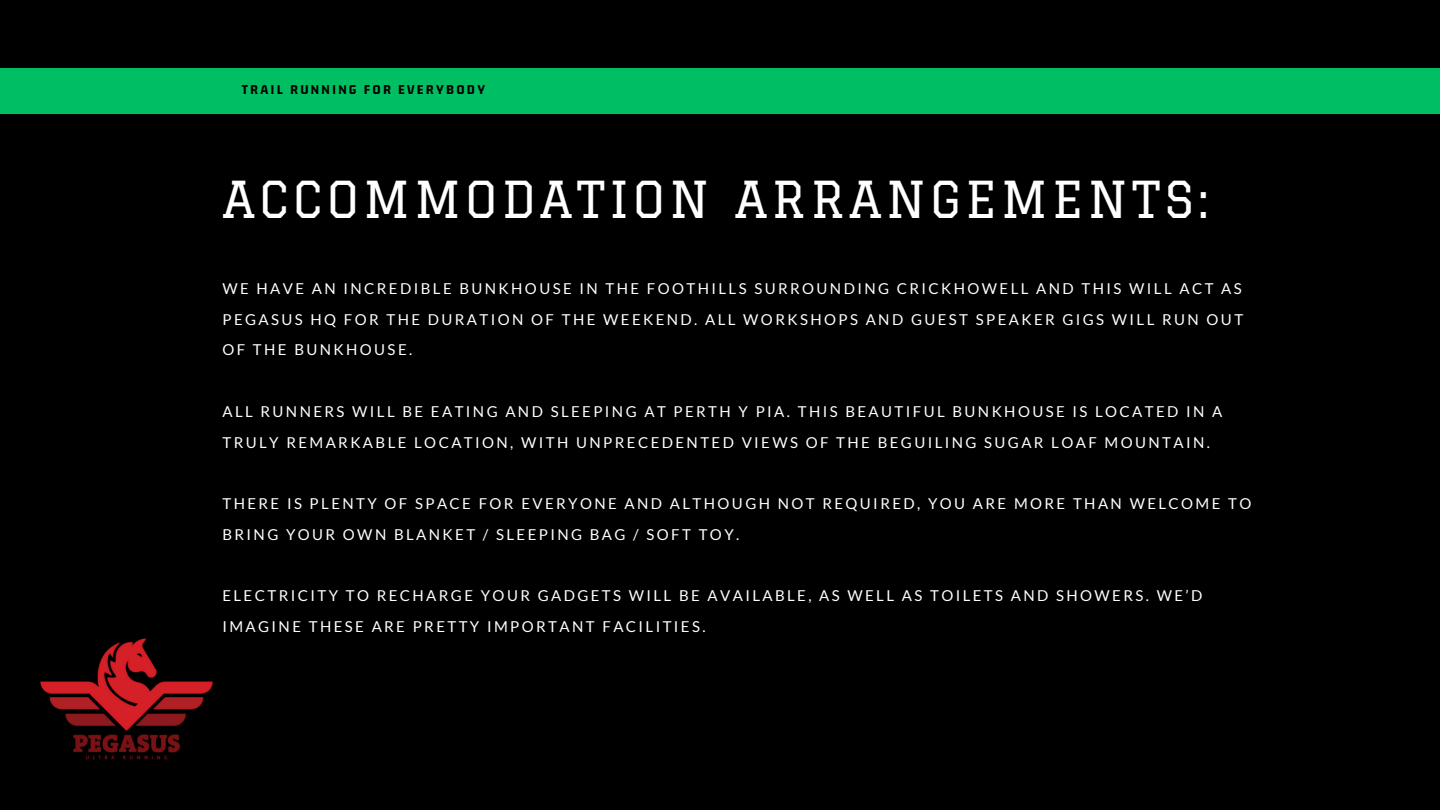
<style>
.page{position:relative;width:1440px;height:810px;background:#000}
.page>*{position:absolute;margin:0;border:0;box-sizing:border-box;transform-origin:0 0}
.t1{font:49.8px "Graduate";letter-spacing:.08em;color:#fff}
.t2{font:15px/30.8px "Lato";letter-spacing:.16em;color:#fff}
.t3{font:800 14.2px "Gemunu Libre";letter-spacing:.16em;color:#000}
</style>
<div class="page">
<div style="left:0;top:68px;width:1440px;height:46px;background:#00bf63"></div>
<img style="left:40px;top:638px;width:173px;height:122px">
<p class="t3" style="left:242px;top:82px;width:245px">TRAIL RUNNING FOR EVERYBODY</p>
<h1 class="t1" style="left:222px;top:170px;width:987px">ACCOMMODATION ARRANGEMENTS:</h1>
<p class="t2" style="left:222px;top:273px;width:1022px;text-align:justify">WE HAVE AN INCREDIBLE BUNKHOUSE IN THE FOOTHILLS SURROUNDING CRICKHOWELL AND THIS WILL ACT AS PEGASUS HQ FOR THE DURATION OF THE WEEKEND. ALL WORKSHOPS AND GUEST SPEAKER GIGS WILL RUN OUT OF THE BUNKHOUSE.</p>
<p class="t2" style="left:222px;top:396px;width:1002px">ALL RUNNERS WILL BE EATING AND SLEEPING AT PERTH Y PIA. THIS BEAUTIFUL BUNKHOUSE IS LOCATED IN A<br>TRULY REMARKABLE LOCATION, WITH UNPRECEDENTED VIEWS OF THE BEGUILING SUGAR LOAF MOUNTAIN.</p>
<p class="t2" style="left:222px;top:488px;width:1031px">THERE IS PLENTY OF SPACE FOR EVERYONE AND ALTHOUGH NOT REQUIRED, YOU ARE MORE THAN WELCOME TO<br>BRING YOUR OWN BLANKET / SLEEPING BAG / SOFT TOY.</p>
<p class="t2" style="left:222px;top:580px;width:981px">ELECTRICITY TO RECHARGE YOUR GADGETS WILL BE AVAILABLE, AS WELL AS TOILETS AND SHOWERS. WE’D<br>IMAGINE THESE ARE PRETTY IMPORTANT FACILITIES.</p>
</div>
